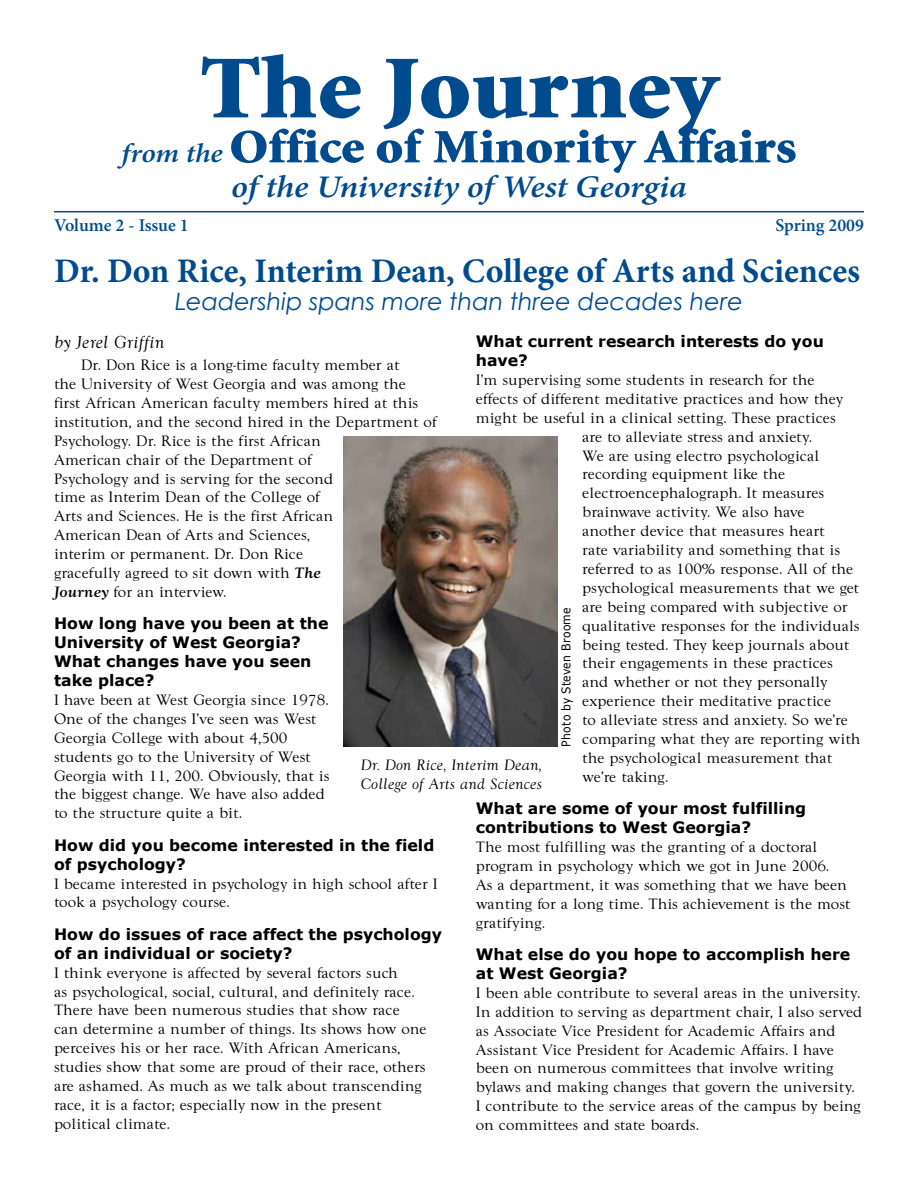
<style>
.page{position:relative;width:918px;height:1188px;background:#fff}
.page>*{position:absolute;margin:0;border:0;box-sizing:border-box;transform-origin:0 0}
.t1{font:900 90px "Minion Std";color:#004b8d;scale:1.1 1}
.t2{font:900 48px "Minion Std";color:#004b8d;scale:1.1 1}
.t3{font:700 34.5px "Minion Pro";color:#004b8d}
.t4{font:italic 600 31.5px "Minion Pro";letter-spacing:-.005em;color:#004b8d;scale:1.1 1}
.t5{font:italic 24px "Century Gothic";color:#004b8d}
.t6{font:600 18px "Minion Pro";letter-spacing:-.005em;color:#004b8d}
.t7{font:italic 18px "Goudy T";color:#000}
.t8{font:15.75px/18.9px "Goudy T";color:#000}
.t9{font:700 15.75px/18.9px "Verdana";color:#000}
.t10{font:italic 15.75px/18.9px "Goudy T";color:#000}
.t11{font:12px "Verdana";letter-spacing:.025em;color:#000;scale:.9 1}
.s1{font-family:"Minion Pro";font-weight:600;font-style:italic;font-size:27px}
.s2{font-family:"Goudy T Med Ita"}
</style>
<div class="page">
<hr style="left:54px;top:211px;width:810px;height:1px;background:#004b8d">
<img style="left:344px;top:436px;width:214px;height:310px">
<h1 class="t1" style="left:200px;top:43px;width:472px">The Journey</h1>
<h2 class="t2" style="left:122px;top:123px;width:615px"><span class="s1">from the</span> Office of Minority Affairs</h2>
<h3 class="t4" style="left:231px;top:165px;width:416px">of the University of West Georgia</h3>
<p class="t6" style="left:54px;top:213px;width:136px">Volume 2 - Issue 1</p>
<p class="t6" style="left:776px;top:213px;width:90px">Spring 2009</p>
<h3 class="t3" style="left:54px;top:246px;width:808px">Dr. Don Rice, Interim Dean, College of Arts and Sciences</h3>
<h3 class="t5" style="left:175px;top:287px;width:569px">Leadership spans more than three decades here</h3>
<p class="t9" style="left:476px;top:331px;width:350px">What current research interests do you have?</p>
<p class="t8" style="left:476px;top:370px;width:340px">I’m supervising some students in research for the</p>
<p class="t8" style="left:476px;top:389px;width:369px">effects of different meditative practices and how they</p>
<p class="t8" style="left:476px;top:408px;width:362px">might be useful in a clinical setting. These practices</p>
<p class="t8" style="left:582px;top:427px;width:232px">are to alleviate stress and anxiety.</p>
<p class="t8" style="left:582px;top:446px;width:239px">We are using electro psychological</p>
<p class="t8" style="left:582px;top:465px;width:205px">recording equipment like the</p>
<p class="t8" style="left:582px;top:484px;width:244px">electroencephalograph. It measures</p>
<p class="t8" style="left:582px;top:502px;width:224px">brainwave activity. We also have</p>
<p class="t8" style="left:582px;top:521px;width:244px">another device that measures heart</p>
<p class="t8" style="left:582px;top:540px;width:260px">rate variability and something that is</p>
<p class="t8" style="left:582px;top:559px;width:273px">referred to as 100% response. All of the</p>
<p class="t8" style="left:582px;top:578px;width:278px">psychological measurements that we get</p>
<p class="t8" style="left:582px;top:597px;width:267px">are being compared with subjective or</p>
<p class="t8" style="left:582px;top:616px;width:279px">qualitative responses for the individuals</p>
<p class="t8" style="left:582px;top:635px;width:269px">being tested. They keep journals about</p>
<p class="t8" style="left:582px;top:654px;width:252px">their engagements in these practices</p>
<p class="t8" style="left:582px;top:673px;width:247px">and whether or not they personally</p>
<p class="t8" style="left:582px;top:691px;width:251px">experience their meditative practice</p>
<p class="t8" style="left:582px;top:710px;width:267px">to alleviate stress and anxiety. So we’re</p>
<p class="t8" style="left:582px;top:729px;width:280px">comparing what they are reporting with</p>
<p class="t8" style="left:582px;top:748px;width:252px">the psychological measurement that</p>
<p class="t8" style="left:582px;top:767px;width:88px">we’re taking.</p>
<p class="t9" style="left:476px;top:799px;width:332px">What are some of your most fulfilling contributions to West Georgia?</p>
<p class="t8" style="left:476px;top:837px;width:376px">The most fulfilling was the granting of a doctoral program in psychology which we got in June 2006.<br>As a department, it was something that we have been wanting for a long time. This achievement is the most gratifying.</p>
<p class="t9" style="left:476px;top:944px;width:376px">What else do you hope to accomplish here at West Georgia?</p>
<p class="t8" style="left:476px;top:983px;width:388px">I been able contribute to several areas in the university.<br>In addition to serving as department chair, I also served as Associate Vice President for Academic Affairs and Assistant Vice President for Academic Affairs. I have been on numerous committees that involve writing bylaws and making changes that govern the university.<br>I contribute to the service areas of the campus by being on committees and state boards.</p>
<p class="t7" style="left:54px;top:331px;width:112px">by Jerel Griffin</p>
<p class="t8" style="left:54px;top:355px;width:384px;text-indent:27px">Dr. Don Rice is a long-time faculty member at<br>the University of West Georgia and was among the<br>first African American faculty members hired at this institution, and the second hired in the Department of Psychology. Dr. Rice is the first African<br>American chair of the Department of<br>Psychology and is serving for the second<br>time as Interim Dean of the College of<br>Arts and Sciences. He is the first African<br>American Dean of Arts and Sciences,<br>interim or permanent. Dr. Don Rice<br>gracefully agreed to sit down with <span class="s2">The<br>Journey</span> for an interview.</p>
<p class="t9" style="left:54px;top:614px;width:276px">How long have you been at the<br>University of West Georgia?<br>What changes have you seen take place?</p>
<p class="t8" style="left:54px;top:690px;width:277px">I have been at West Georgia since 1978.<br>One of the changes I’ve seen was West Georgia College with about 4,500 students go to the University of West Georgia with 11, 200. Obviously, that is the biggest change. We have also added to the structure quite a bit.</p>
<p class="t9" style="left:54px;top:835px;width:382px">How did you become interested in the field of psychology?</p>
<p class="t8" style="left:54px;top:874px;width:385px">I became interested in psychology in high school after I took a psychology course.</p>
<p class="t9" style="left:54px;top:924px;width:390px">How do issues of race affect the psychology of an individual or society?</p>
<p class="t8" style="left:54px;top:963px;width:374px">I think everyone is affected by several factors such<br>as psychological, social, cultural, and definitely race.<br>There have been numerous studies that show race can determine a number of things. Its shows how one perceives his or her race. With African Americans, studies show that some are proud of their race, others are ashamed. As much as we talk about transcending race, it is a factor; especially now in the present political climate.</p>
<p class="t11" style="left:559px;top:747px;width:156px;rotate:-90deg">Photo by Steven Broome</p>
<p class="t10" style="left:361px;top:755px;width:183px">Dr. Don Rice, Interim Dean,<br>College of Arts and Sciences</p>
</div>
